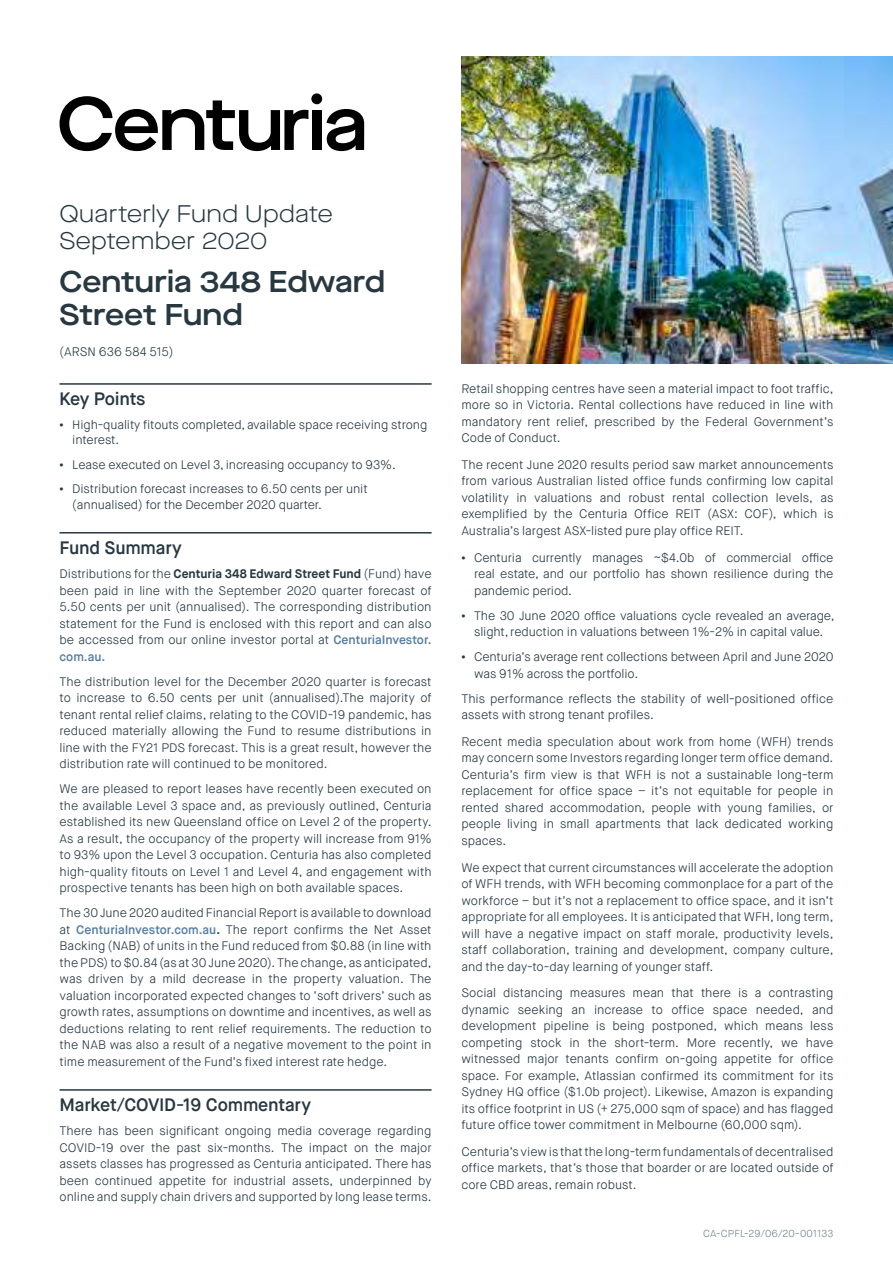
<style>
.page{position:relative;width:893px;height:1263px;background:#fff}
.page>*{position:absolute;margin:0;border:0;box-sizing:border-box;transform-origin:0 0}
.t1{font:600 30px/33px "Maison Neue Extended";color:#273841}
.t2{font:300 24px/27px "Maison Neue Extended";color:#273841}
.t3{font:600 18px "Maison Neue";letter-spacing:-.015em;color:#273841}
.t4{font:300 12.3px/16.5px "Maison Neue";letter-spacing:-.01em;color:#273841;text-align:justify}
.t5{font:300 10.2px "Maison Neue";letter-spacing:.01em;color:#73848f}
.s1{font-weight:700}
.s2{font-weight:600;color:#547da1}
</style>
<div class="page">
<hr style="left:60px;top:383px;width:372px;height:2px;background:#273841">
<hr style="left:60px;top:532px;width:372px;height:1px;background:#273841">
<hr style="left:60px;top:1089px;width:372px;height:2px;background:#273841">
<div style="left:312px;top:110px;width:10px;height:40px;background:#000"></div>
<svg style="left:326px;top:109px;width:38px;height:42px"></svg>
<div style="left:311px;top:93px;width:11px;height:11px;background:#000;border-radius:50%"></div>
<svg style="left:60px;top:96px;width:248px;height:55px"></svg>
<img style="left:461px;top:57px;width:432px;height:307px">
<h2 class="t2" style="left:60px;top:203px;width:275px">Quarterly Fund Update<br>September 2020</h2>
<h1 class="t1" style="left:60px;top:265px;width:327px">Centuria 348 Edward<br>Street Fund</h1>
<p class="t4" style="left:60px;top:344px;width:115px">(ARSN 636 584 515)</p>
<h3 class="t3" style="left:60px;top:389px;width:88px">Key Points</h3>
<p class="t4" style="left:72px;top:417px;width:356px;line-height:15.8px;text-indent:-13px"><span class="s1">•</span> High-quality fitouts completed, available space receiving strong interest.</p>
<p class="t4" style="left:60px;top:457px;width:338px"><span class="s1">•</span> Lease executed on Level 3, increasing occupancy to 93%.</p>
<p class="t4" style="left:72px;top:481px;width:297px;line-height:15.8px;text-indent:-13px"><span class="s1">•</span> Distribution forecast increases to 6.50 cents per unit (annualised) for the December 2020 quarter.</p>
<h3 class="t3" style="left:60px;top:538px;width:124px">Fund Summary</h3>
<p class="t4" style="left:60px;top:566px;width:374px">Distributions for the <span class="s1">Centuria 348 Edward Street Fund</span> (Fund) have been paid in line with the September 2020 quarter forecast of 5.50 cents per unit (annualised). The corresponding distribution statement for the Fund is enclosed with this report and can also be accessed from our online investor portal at <span class="s2">CenturiaInvestor. com.au.</span></p>
<p class="t4" style="left:60px;top:674px;width:374px">The distribution level for the December 2020 quarter is forecast to increase to 6.50 cents per unit (annualised).The majority of tenant rental relief claims, relating to the COVID-19 pandemic, has reduced materially allowing the Fund to resume distributions in line with the FY21 PDS forecast. This is a great result, however the distribution rate will continued to be monitored.</p>
<p class="t4" style="left:60px;top:781px;width:374px">We are pleased to report leases have recently been executed on the available Level 3 space and, as previously outlined, Centuria established its new Queensland office on Level 2 of the property.<br>As a result, the occupancy of the property will increase from 91% to 93% upon the Level 3 occupation. Centuria has also completed high-quality fitouts on Level 1 and Level 4, and engagement with prospective tenants has been high on both available spaces.</p>
<p class="t4" style="left:60px;top:905px;width:374px">The 30 June 2020 audited Financial Report is available to download at <span class="s2">CenturiaInvestor.com.au</span><span class="s1">.</span> The report confirms the Net Asset Backing (NAB) of units in the Fund reduced from $0.88 (in line with the PDS) to $0.84 (as at 30 June 2020). The change, as anticipated, was driven by a mild decrease in the property valuation. The valuation incorporated expected changes to ‘soft drivers’ such as growth rates, assumptions on downtime and incentives, as well as deductions relating to rent relief requirements. The reduction to the NAB was also a result of a negative movement to the point in time measurement of the Fund’s fixed interest rate hedge.</p>
<h3 class="t3" style="left:60px;top:1095px;width:253px">Market/COVID-19 Commentary</h3>
<p class="t4" style="left:60px;top:1124px;width:374px">There has been significant ongoing media coverage regarding COVID-19 over the past six-months. The impact on the major assets classes has progressed as Centuria anticipated. There has been continued appetite for industrial assets, underpinned by online and supply chain drivers and supported by long lease terms.</p>
<p class="t4" style="left:461px;top:381px;width:374px">Retail shopping centres have seen a material impact to foot traffic, more so in Victoria. Rental collections have reduced in line with mandatory rent relief, prescribed by the Federal Government’s Code of Conduct.</p>
<p class="t4" style="left:461px;top:457px;width:374px">The recent June 2020 results period saw market announcements from various Australian listed office funds confirming low capital volatility in valuations and robust rental collection levels, as exemplified by the Centuria Office REIT (ASX: COF), which is Australia’s largest ASX-listed pure play office REIT.</p>
<p class="t4" style="left:474px;top:549px;width:361px;text-indent:-13px"><span class="s1">•</span> Centuria currently manages ~$4.0b of commercial office real estate, and our portfolio has shown resilience during the pandemic period.</p>
<p class="t4" style="left:461px;top:607px;width:375px;text-align:center"><span class="s1">•</span> The 30 June 2020 office valuations cycle revealed an average, slight, reduction in valuations between 1%-2% in capital value.</p>
<p class="t4" style="left:474px;top:649px;width:361px;text-indent:-13px"><span class="s1">•</span> Centuria’s average rent collections between April and June 2020 was 91% across the portfolio.</p>
<p class="t4" style="left:461px;top:691px;width:374px">This performance reflects the stability of well-positioned office assets with strong tenant profiles.</p>
<p class="t4" style="left:461px;top:734px;width:374px">Recent media speculation about work from home (WFH) trends may concern some Investors regarding longer term office demand.<br>Centuria’s firm view is that WFH is not a sustainable long-term replacement for office space – it’s not equitable for people in rented shared accommodation, people with young families, or people living in small apartments that lack dedicated working spaces.</p>
<p class="t4" style="left:461px;top:860px;width:374px">We expect that current circumstances will accelerate the adoption of WFH trends, with WFH becoming commonplace for a part of the workforce – but it’s not a replacement to office space, and it isn’t appropriate for all employees. It is anticipated that WFH, long term, will have a negative impact on staff morale, productivity levels, staff collaboration, training and development, company culture, and the day-to-day learning of younger staff.</p>
<p class="t4" style="left:461px;top:986px;width:374px">Social distancing measures mean that there is a contrasting dynamic seeking an increase to office space needed, and development pipeline is being postponed, which means less competing stock in the short-term. More recently, we have witnessed major tenants confirm on-going appetite for office space. For example, Atlassian confirmed its commitment for its Sydney HQ office ($1.0b project). Likewise, Amazon is expanding its office footprint in US (+ 275,000 sqm of space) and has flagged future office tower commitment in Melbourne (60,000 sqm).</p>
<p class="t4" style="left:461px;top:1144px;width:374px">Centuria’s view is that the long-term fundamentals of decentralised office markets, that’s those that boarder or are located outside of core CBD areas, remain robust.</p>
<p class="t5" style="left:703px;top:1228px;width:132px">CA-CPFL-29/06/20-001133</p>
</div>
